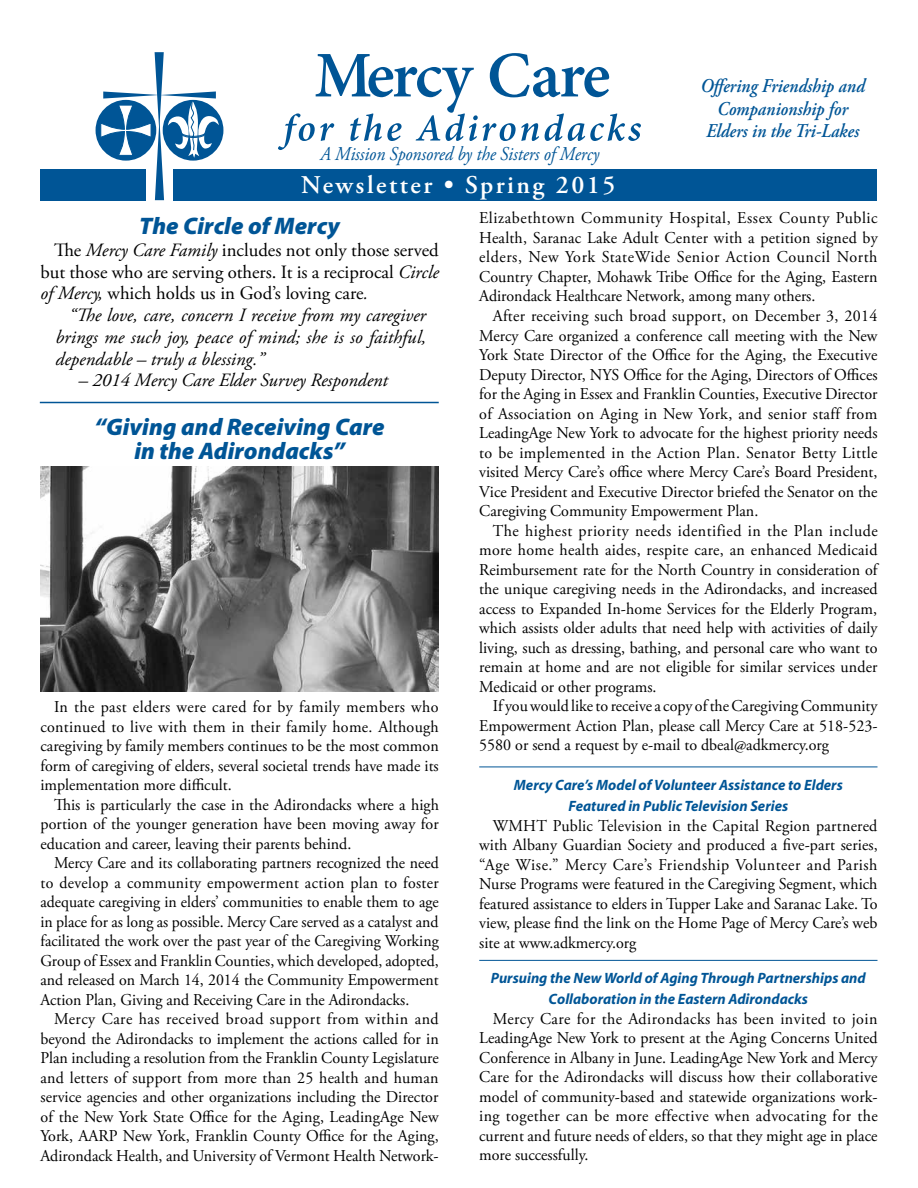
<style>
.page{position:relative;width:918px;height:1188px;background:#fff}
.page>*{position:absolute;margin:0;border:0;box-sizing:border-box;transform-origin:0 0}
.t1{font:600 25.5px "Adobe Garamond Pro";letter-spacing:.1em;color:#fff}
.t2{font:italic 900 24px/24px "Myriad Pro";color:#005596;text-align:center}
.t3{font:italic 600 19.5px/22.5px "Adobe Garamond Pro";color:#005596;text-align:center;scale:.9 1}
.t4{font:italic 19.5px "Adobe Garamond Pro";color:#005596;scale:.9 1}
.t5{font:italic 18.75px/21.8px "Adobe Garamond Pro";color:#000;text-align:justify}
.t6{font:18.75px/21.8px "Adobe Garamond Pro";color:#000;text-align:justify}
.t7{font:16.5px/19.5px "Adobe Garamond Pro";color:#000;text-align:justify}
.t8{font:16.5px/19.5px "Adobe Garamond Pro";color:#000;text-align:justify;scale:.96 1}
.t9{font:italic 700 15px/21px "Myriad";color:#005596;text-align:center}
.s1{font-style:italic}
</style>
<div class="page">
<svg style="left:278px;top:53px;width:363px;height:97px"></svg>
<div style="left:173px;top:169px;width:704px;height:32px;background:#005596"></div>
<div style="left:40px;top:169px;width:106px;height:32px;background:#005596"></div>
<div style="left:96px;top:100px;width:60px;height:61px;background:#005596;border-radius:50%"></div>
<div style="left:163px;top:100px;width:60px;height:61px;background:#005596;border-radius:50%"></div>
<svg style="left:100px;top:52px;width:119px;height:148px"></svg>
<hr style="left:40px;top:402px;width:399px;height:1px;background:#005596">
<img style="left:41px;top:466px;width:397px;height:226px">
<hr style="left:479px;top:767px;width:399px;height:1px;background:#005596">
<hr style="left:479px;top:960px;width:399px;height:1px;background:#005596">
<p class="t4" style="left:320px;top:142px;width:311px">A Mission Sponsored by the Sisters of Mercy</p>
<h1 class="t1" style="left:301px;top:170px;width:316px">Newsletter • Spring 2015</h1>
<p class="t3" style="left:700px;top:76px;width:184px">Offering Friendship and<br>Companionship for<br>Elders in the Tri-Lakes</p>
<h2 class="t2" style="left:139px;top:213px;width:202px">The Circle of Mercy</h2>
<p class="t6" style="left:40px;top:240px;width:400px;text-indent:14px">The <span class="s1">Mercy Care Family</span> includes not only those served but those who are serving others. It is a reciprocal <span class="s1">Circle of Mercy,</span> which holds us in God’s loving care<span class="s1">.</span></p>
<p class="t5" style="left:56px;top:305px;width:372px;text-indent:14px">“The love, care, concern I receive from my caregiver brings me such joy, peace of mind; she is so faithful, dependable – truly a blessing.”</p>
<p class="t5" style="left:78px;top:370px;width:311px">– 2014 Mercy Care Elder Survey Respondent</p>
<h2 class="t2" style="left:94px;top:414px;width:292px">“Giving and Receiving Care in the Adirondacks”</h2>
<p class="t7" style="left:41px;top:698px;width:400px;text-indent:13px">In the past elders were cared for by family members who continued to live with them in their family home. Although caregiving by family members continues to be the most common form of caregiving of elders, several societal trends have made its implementation more difficult.</p>
<p class="t7" style="left:41px;top:796px;width:400px;text-indent:13px">This is particularly the case in the Adirondacks where a high portion of the younger generation have been moving away for education and career, leaving their parents behind.</p>
<p class="t8" style="left:41px;top:854px;width:416px;text-indent:13px">Mercy Care and its collaborating partners recognized the need to develop a community empowerment action plan to foster adequate caregiving in elders’ communities to enable them to age in place for as long as possible. Mercy Care served as a catalyst and facilitated the work over the past year of the Caregiving Working Group of Essex and Franklin Counties, which developed, adopted, and released on March 14, 2014 the Community Empowerment Action Plan, Giving and Receiving Care in the Adirondacks.</p>
<p class="t7" style="left:41px;top:1010px;width:400px;text-indent:13px">Mercy Care has received broad support from within and beyond the Adirondacks to implement the actions called for in Plan including a resolution from the Franklin County Legislature and letters of support from more than 25 health and human service agencies and other organizations including the Director of the New York State Office for the Aging, LeadingAge New York, AARP New York, Franklin County Office for the Aging, Adirondack Health, and University of Vermont Health Network-</p>
<p class="t7" style="left:479px;top:209px;width:400px">Elizabethtown Community Hospital, Essex County Public Health, Saranac Lake Adult Center with a petition signed by elders, New York StateWide Senior Action Council North Country Chapter, Mohawk Tribe Office for the Aging, Eastern Adirondack Healthcare Network, among many others.</p>
<p class="t7" style="left:479px;top:307px;width:400px;text-indent:13px">After receiving such broad support, on December 3, 2014<br>Mercy Care organized a conference call meeting with the New York State Director of the Office for the Aging, the Executive Deputy Director, NYS Office for the Aging, Directors of Offices for the Aging in Essex and Franklin Counties, Executive Director of Association on Aging in New York, and senior staff from LeadingAge New York to advocate for the highest priority needs to be implemented in the Action Plan. Senator Betty Little visited Mercy Care’s office where Mercy Care’s Board President, Vice President and Executive Director briefed the Senator on the Caregiving Community Empowerment Plan.</p>
<p class="t7" style="left:479px;top:521px;width:400px;text-indent:13px">The highest priority needs identified in the Plan include more home health aides, respite care, an enhanced Medicaid Reimbursement rate for the North Country in consideration of the unique caregiving needs in the Adirondacks, and increased access to Expanded In-home Services for the Elderly Program, which assists older adults that need help with activities of daily living, such as dressing, bathing, and personal care who want to remain at home and are not eligible for similar services under Medicaid or other programs.</p>
<p class="t7" style="left:479px;top:697px;width:400px;text-indent:13px">If you would like to receive a copy of the Caregiving Community Empowerment Action Plan, please call Mercy Care at 518-523- 5580 or send a request by e-mail to dbeal@adkmercy.org</p>
<p class="t9" style="left:514px;top:775px;width:330px">Mercy Care’s Model of Volunteer Assistance to Elders<br>Featured in Public Television Series</p>
<p class="t7" style="left:479px;top:816px;width:400px;text-indent:13px">WMHT Public Television in the Capital Region partnered with Albany Guardian Society and produced a five-part series, “Age Wise.” Mercy Care’s Friendship Volunteer and Parish Nurse Programs were featured in the Caregiving Segment, which featured assistance to elders in Tupper Lake and Saranac Lake. To view, please find the link on the Home Page of Mercy Care’s web site at www.adkmercy.org</p>
<p class="t9" style="left:491px;top:968px;width:376px">Pursuing the New World of Aging Through Partnerships and<br>Collaboration in the Eastern Adirondacks</p>
<p class="t7" style="left:479px;top:1009px;width:400px;text-indent:13px">Mercy Care for the Adirondacks has been invited to join LeadingAge New York to present at the Aging Concerns United Conference in Albany in June. LeadingAge New York and Mercy Care for the Adirondacks will discuss how their collaborative model of community-based and statewide organizations work&shy;ing together can be more effective when advocating for the current and future needs of elders, so that they might age in place more successfully.</p>
</div>
